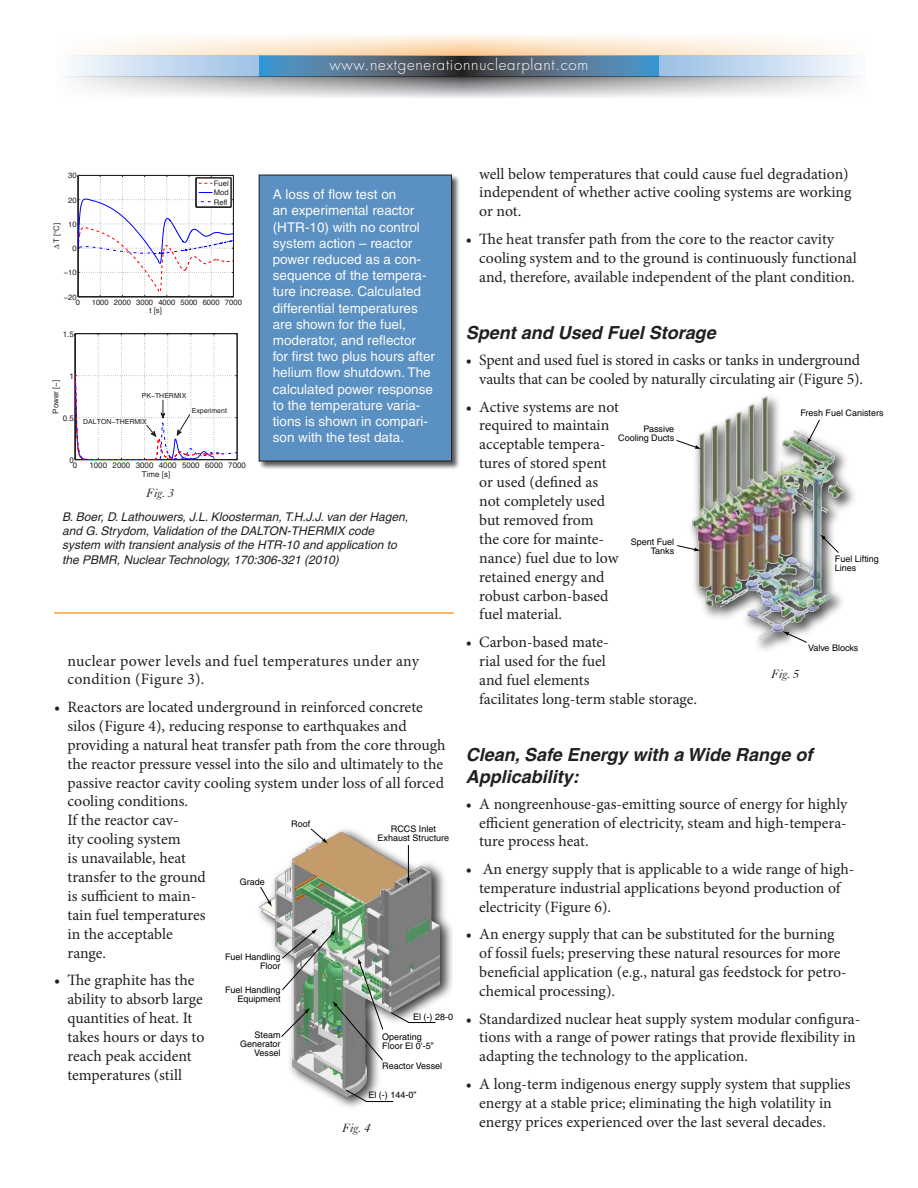
<style>
.page{position:relative;width:918px;height:1188px;background:#fff}
.page>*{position:absolute;margin:0;border:0;box-sizing:border-box;transform-origin:0 0}
.Subhead_1{font:italic 700 18px/21.6px "Helvetica";color:#231f20}
.Bullet_Text_1{font:15.75px/18.9px "Minion Pro";color:#231f20}
.Bullet_Text_1-2{font:15.75px/18.9px "Minion Pro";letter-spacing:.02em;color:#231f20}
.t1{font:300 15px "Futura";letter-spacing:.05em;color:#fff}
.Body_Text{font:13.5px/16.2px "Helvetica";color:#fafafa}
.Body_Text-2{font:italic 12px/14.4px "Helvetica";color:#231f20}
.Continued_on__from{font:italic 12px "Caslon Five Forty";color:#231f20}
.t2{font:9px/9px "Helvetica";color:#000;text-align:right}
.t3{font:7.95px "Helvetica";color:#231f20}
.t4{font:7.65px/9.3px "Helvetica";color:#231f20;text-align:justify}
.t5{font:6.9px "Helvetica";color:#231f20}
</style>
<div class="page">
<svg style="left:72px;top:55px;width:781px;height:21px;background:#c7dbef"></svg>
<svg style="left:259px;top:55px;width:400px;height:21px;background:#516f86"></svg>
<svg style="left:85px;top:35px;width:755px;height:20px"></svg>
<svg style="left:63px;top:76px;width:800px;height:22px"></svg>
<svg style="left:78px;top:175px;width:156px;height:122px"></svg>
<svg style="left:75px;top:333px;width:163px;height:127px"></svg>
<div style="left:258px;top:174px;width:202px;height:296px;background:#231f20;opacity:.75"></div>
<div style="left:259px;top:175px;width:193px;height:286px;background:#5a90c2"></div>
<div style="left:259px;top:175px;width:193px;height:286px;border:1px solid #231f20"></div>
<img style="left:258px;top:829px;width:194px;height:279px">
<svg style="left:310px;top:828px;width:18px;height:16px"></svg>
<hr style="left:408px;top:845px;width:1px;height:34px;background:#000">
<svg style="left:407px;top:878px;width:3px;height:7px"></svg>
<svg style="left:390px;top:1012px;width:46px;height:11px"></svg>
<svg style="left:345px;top:1089px;width:49px;height:13px"></svg>
<svg style="left:260px;top:886px;width:12px;height:21px"></svg>
<svg style="left:280px;top:929px;width:104px;height:132px;background:#99a89c"></svg>
<img style="left:690px;top:396px;width:164px;height:254px">
<svg style="left:676px;top:439px;width:26px;height:10px"></svg>
<svg style="left:677px;top:545px;width:24px;height:6px"></svg>
<svg style="left:807px;top:419px;width:14px;height:26px"></svg>
<svg style="left:820px;top:534px;width:20px;height:20px"></svg>
<svg style="left:783px;top:631px;width:25px;height:12px"></svg>
<hr style="left:54px;top:612px;width:400px;height:2px;background:#f5a137">
<p class="t1" style="left:330px;top:55px;width:260px">www.nextgenerationnuclearplant.com</p>
<p class="t4" style="left:68px;top:171px;width:10px">30</p>
<p class="t4" style="left:68px;top:195px;width:10px">20</p>
<p class="t4" style="left:52px;top:249px;width:28px;rotate:-90deg">∆ T [°C]</p>
<p class="t4" style="left:68px;top:219px;width:10px">10</p>
<p class="t4" style="left:72px;top:243px;width:6px">0</p>
<p class="t4" style="left:64px;top:268px;width:14px">−10</p>
<p class="t4" style="left:214px;top:178px;width:16px">Fuel Mod Refl</p>
<p class="t4" style="left:64px;top:292px;width:14px">−20</p>
<p class="t4" style="left:76px;top:298px;width:6px">0</p>
<p class="t4" style="left:92px;top:298px;width:152px">1000 2000 3000 4000 5000 6000 7000</p>
<p class="t3" style="left:63px;top:329px;width:13px">1.5</p>
<p class="t4" style="left:150px;top:306px;width:14px">t [s]</p>
<p class="t3" style="left:51px;top:414px;width:35px;rotate:-90deg">Power [−]</p>
<p class="t3" style="left:69px;top:371px;width:6px">1</p>
<p class="t3" style="left:63px;top:413px;width:13px">0.5</p>
<p class="t5" style="left:142px;top:392px;width:46px">PK−THERMIX</p>
<p class="t5" style="left:83px;top:417px;width:65px">DALTON−THERMIX</p>
<p class="t5" style="left:192px;top:406px;width:37px">Experiment</p>
<p class="t3" style="left:69px;top:455px;width:6px">0</p>
<p class="t3" style="left:73px;top:461px;width:6px">0</p>
<p class="t3" style="left:89px;top:461px;width:158px">1000 2000 3000 4000 5000 6000 7000</p>
<p class="t3" style="left:142px;top:469px;width:30px">Time [s]</p>
<p class="Body_Text" style="left:273px;top:186px;width:164px">A loss of flow test on<br>an experimental reactor (HTR-10) with no control system action – reactor power reduced as a con&shy;sequence of the tempera&shy;ture increase. Calculated differential temperatures are shown for the fuel, moderator, and reflector<br>for first two plus hours after helium flow shutdown. The calculated power response to the temperature varia&shy;tions is shown in compari&shy;son with the test data.</p>
<p class="Continued_on__from" style="left:146px;top:486px;width:30px">Fig. 3</p>
<p class="Body_Text-2" style="left:62px;top:509px;width:348px">B. Boer, D. Lathouwers, J.L. Kloosterman, T.H.J.J. van der Hagen, and G. Strydom, Validation of the DALTON-THERMIX code system with transient analysis of the HTR-10 and application to the PBMR, Nuclear Technology, 170:306-321 (2010)</p>
<p class="Bullet_Text_1-2" style="left:68px;top:651px;width:353px">nuclear power levels and fuel temperatures under any condition (Figure 3).</p>
<p class="Bullet_Text_1" style="left:68px;top:698px;width:380px;text-indent:-14px">• Reactors are located underground in reinforced concrete silos (Figure 4), reducing response to earthquakes and providing a natural heat transfer path from the core through the reactor pressure vessel into the silo and ultimately to the passive reactor cavity cooling system under loss of all forced cooling conditions.<br>If the reactor cav-<br>ity cooling system<br>is unavailable, heat<br>transfer to the ground<br>is sufficient to main-<br>tain fuel temperatures<br>in the acceptable<br>range.</p>
<p class="Bullet_Text_1" style="left:68px;top:971px;width:138px;text-indent:-14px">• The graphite has the ability to absorb large quantities of heat. It takes hours or days to reach peak accident temperatures (still</p>
<p class="t2" style="left:291px;top:820px;width:21px">Roof</p>
<p class="t2" style="left:378px;top:825px;width:73px;text-align:center">RCCS Inlet<br>Exhaust Structure</p>
<p class="t2" style="left:240px;top:877px;width:26px">Grade</p>
<p class="t2" style="left:225px;top:953px;width:57px">Fuel Handling<br>Floor</p>
<p class="t2" style="left:225px;top:985px;width:57px">Fuel Handling<br>Equipment</p>
<p class="t2" style="left:240px;top:1031px;width:42px">Steam<br>Generator<br>Vessel</p>
<p class="t2" style="left:413px;top:1012px;width:45px">El (-) 28-0”</p>
<p class="t2" style="left:382px;top:1032px;width:53px;text-align:left">Operating<br>Floor El 0’-5”</p>
<p class="t2" style="left:382px;top:1061px;width:61px">Reactor Vessel</p>
<p class="t2" style="left:368px;top:1091px;width:50px">El (-) 144-0”</p>
<p class="Continued_on__from" style="left:342px;top:1121px;width:30px">Fig. 4</p>
<p class="Bullet_Text_1" style="left:479px;top:164px;width:374px">well below temperatures that could cause fuel degradation) independent of whether active cooling systems are working or not.</p>
<p class="Bullet_Text_1" style="left:479px;top:230px;width:379px;text-indent:-14px">• The heat transfer path from the core to the reactor cavity cooling system and to the ground is continuously functional and, therefore, available independent of the plant condition.</p>
<p class="Subhead_1" style="left:466px;top:322px;width:252px">Spent and Used Fuel Storage</p>
<p class="Bullet_Text_1" style="left:466px;top:351px;width:399px;text-align:right">• Spent and used fuel is stored in casks or tanks in underground vaults that can be cooled by naturally circulating air (Figure 5).</p>
<p class="Bullet_Text_1" style="left:479px;top:397px;width:141px;text-indent:-14px">• Active systems are not required to maintain acceptable tempera&shy;tures of stored spent or used (defined as not completely used but removed from<br>the core for mainte&shy;nance) fuel due to low retained energy and robust carbon-based fuel material.</p>
<p class="Bullet_Text_1" style="left:479px;top:633px;width:219px;text-indent:-14px">• Carbon-based mate-<br>rial used for the fuel<br>and fuel elements<br>facilitates long-term stable storage.</p>
<p class="t2" style="left:800px;top:408px;width:85px">Fresh Fuel Canisters</p>
<p class="t2" style="left:618px;top:424px;width:58px">Passive<br>Cooling Ducts</p>
<p class="t2" style="left:631px;top:537px;width:45px">Spent Fuel<br>Tanks</p>
<p class="t2" style="left:835px;top:554px;width:46px;text-align:left">Fuel Lifting<br>Lines</p>
<p class="t2" style="left:808px;top:643px;width:52px">Valve Blocks</p>
<p class="Continued_on__from" style="left:771px;top:667px;width:30px">Fig. 5</p>
<p class="Subhead_1" style="left:466px;top:744px;width:348px">Clean, Safe Energy with a Wide Range of<br>Applicability:</p>
<p class="Bullet_Text_1" style="left:479px;top:794px;width:370px;text-align:justify;text-indent:-14px">• A nongreenhouse-gas-emitting source of energy for highly efficient generation of electricity, steam and high-tempera&shy;ture process heat.</p>
<p class="Bullet_Text_1" style="left:479px;top:860px;width:377px;text-indent:-14px">• An energy supply that is applicable to a wide range of high&shy;temperature industrial applications beyond production of electricity (Figure 6).</p>
<p class="Bullet_Text_1" style="left:479px;top:925px;width:369px;text-indent:-14px">• An energy supply that can be substituted for the burning of fossil fuels; preserving these natural resources for more beneficial application (e.g., natural gas feedstock for petro&shy;chemical processing).</p>
<p class="Bullet_Text_1" style="left:479px;top:1009px;width:383px;text-indent:-14px">• Standardized nuclear heat supply system modular configura&shy;tions with a range of power ratings that provide flexibility in adapting the technology to the application.</p>
<p class="Bullet_Text_1" style="left:479px;top:1074px;width:373px;text-indent:-14px">• A long-term indigenous energy supply system that supplies energy at a stable price; eliminating the high volatility in energy prices experienced over the last several decades.</p>
</div>
